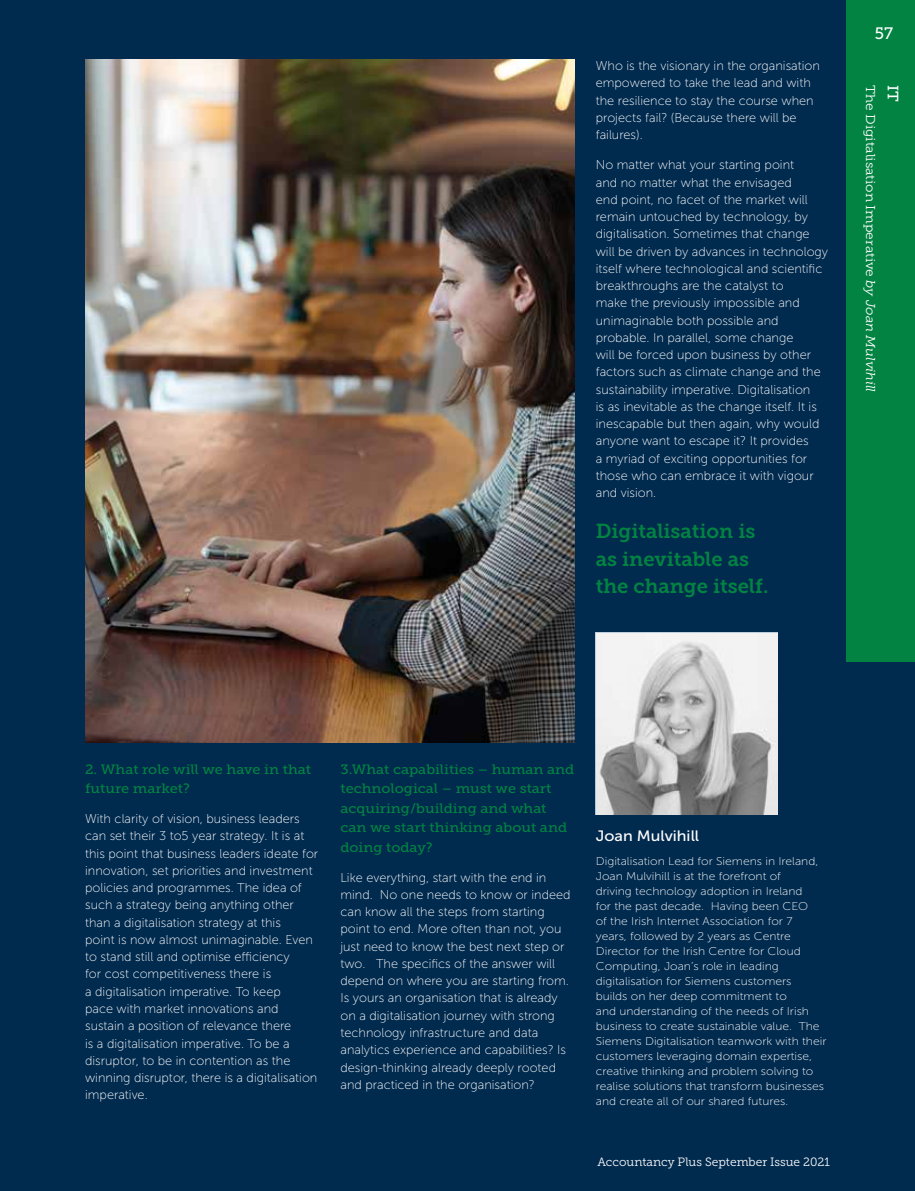
<style>
.page{position:relative;width:915px;height:1191px;background:#fff}
.page>*{position:absolute;margin:0;border:0;box-sizing:border-box;transform-origin:0 0}
.t1{font:20.1px/27.3px "Museo Slab 700";color:#028342}
.t2{font:16.5px "Museo Slab 500";color:#fff}
.t3{font:15px "Museo Sans 500";color:#fff;scale:1.07 1}
.t4{font:15px "Museo Slab 500";color:#fff;scale:1.07 1}
.t5{font:13.5px/19.5px "Museo Slab 500";color:#028342;scale:1.07 1}
.t6{font:12.75px/17.2px "Museo Sans 100";color:#fff}
.t7{font:12.75px "Museo Slab 300";color:#fff;scale:1.07 1}
.t8{font:12px "Museo Slab 300";color:#fff}
.t9{font:11.25px/15px "Museo Sans 100";color:#fff;scale:1.07 1}
.s1{font-style:italic}
</style>
<div class="page">
<div style="left:1px;top:0;width:913px;height:1191px;background:#002a4e"></div>
<img style="left:595px;top:633px;width:182px;height:181px">
<img style="left:85px;top:60px;width:489px;height:682px">
<div style="left:846px;top:0;width:68px;height:661px;background:#028342"></div>
<p class="t6" style="left:595px;top:57px;width:225px">Who is the visionary in the organisation empowered to take the lead and with the resilience to stay the course when projects fail? (Because there will be failures).</p>
<p class="t6" style="left:595px;top:156px;width:234px">No matter what your starting point<br>and no matter what the envisaged<br>end point, no facet of the market will remain untouched by technology, by digitalisation. Sometimes that change will be driven by advances in technology itself where technological and scientific breakthroughs are the catalyst to<br>make the previously impossible and unimaginable both possible and probable. In parallel, some change<br>will be forced upon business by other factors such as climate change and the sustainability imperative. Digitalisation<br>is as inevitable as the change itself. It is inescapable but then again, why would anyone want to escape it? It provides<br>a myriad of exciting opportunities for those who can embrace it with vigour and vision.</p>
<h1 class="t1" style="left:595px;top:518px;width:174px">Digitalisation is as inevitable as the change itself.</h1>
<p class="t2" style="left:874px;top:24px;width:20px">57</p>
<p class="t7" style="left:877px;top:85px;width:288px;rotate:90deg">The Digitalisation Imperative <span class="s1">by Joan Mulvihill</span></p>
<p class="t4" style="left:901px;top:85px;width:17px;rotate:90deg">IT</p>
<p class="t5" style="left:85px;top:759px;width:212px">2. What role will we have in that future market?</p>
<p class="t6" style="left:85px;top:810px;width:234px">With clarity of vision, business leaders can set their 3 to5 year strategy. It is at this point that business leaders ideate for innovation, set priorities and investment policies and programmes. The idea of such a strategy being anything other than a digitalisation strategy at this<br>point is now almost unimaginable. Even to stand still and optimise efficiency<br>for cost competitiveness there is<br>a digitalisation imperative. To keep<br>pace with market innovations and sustain a position of relevance there<br>is a digitalisation imperative. To be a disruptor, to be in contention as the winning disruptor, there is a digitalisation imperative.</p>
<p class="t5" style="left:340px;top:759px;width:220px">3.What capabilities – human and technological – must we start acquiring/building and what can we start thinking about and doing today?</p>
<p class="t6" style="left:340px;top:869px;width:231px">Like everything, start with the end in mind. No one needs to know or indeed can know all the steps from starting point to end. More often than not, you just need to know the best next step or two. The specifics of the answer will depend on where you are starting from.<br>Is yours an organisation that is already on a digitalisation journey with strong technology infrastructure and data analytics experience and capabilities? Is design-thinking already deeply rooted and practiced in the organisation?</p>
<p class="t3" style="left:595px;top:828px;width:98px">Joan Mulvihill</p>
<p class="t9" style="left:595px;top:853px;width:217px">Digitalisation Lead for Siemens in Ireland, Joan Mulvihill is at the forefront of<br>driving technology adoption in Ireland<br>for the past decade. Having been CEO<br>of the Irish Internet Association for 7<br>years, followed by 2 years as Centre Director for the Irish Centre for Cloud Computing, Joan’s role in leading digitalisation for Siemens customers<br>builds on her deep commitment to<br>and understanding of the needs of Irish business to create sustainable value. The Siemens Digitalisation teamwork with their customers leveraging domain expertise, creative thinking and problem solving to realise solutions that transform businesses and create all of our shared futures.</p>
<p class="t8" style="left:597px;top:1155px;width:234px">Accountancy Plus September Issue 2021</p>
</div>
